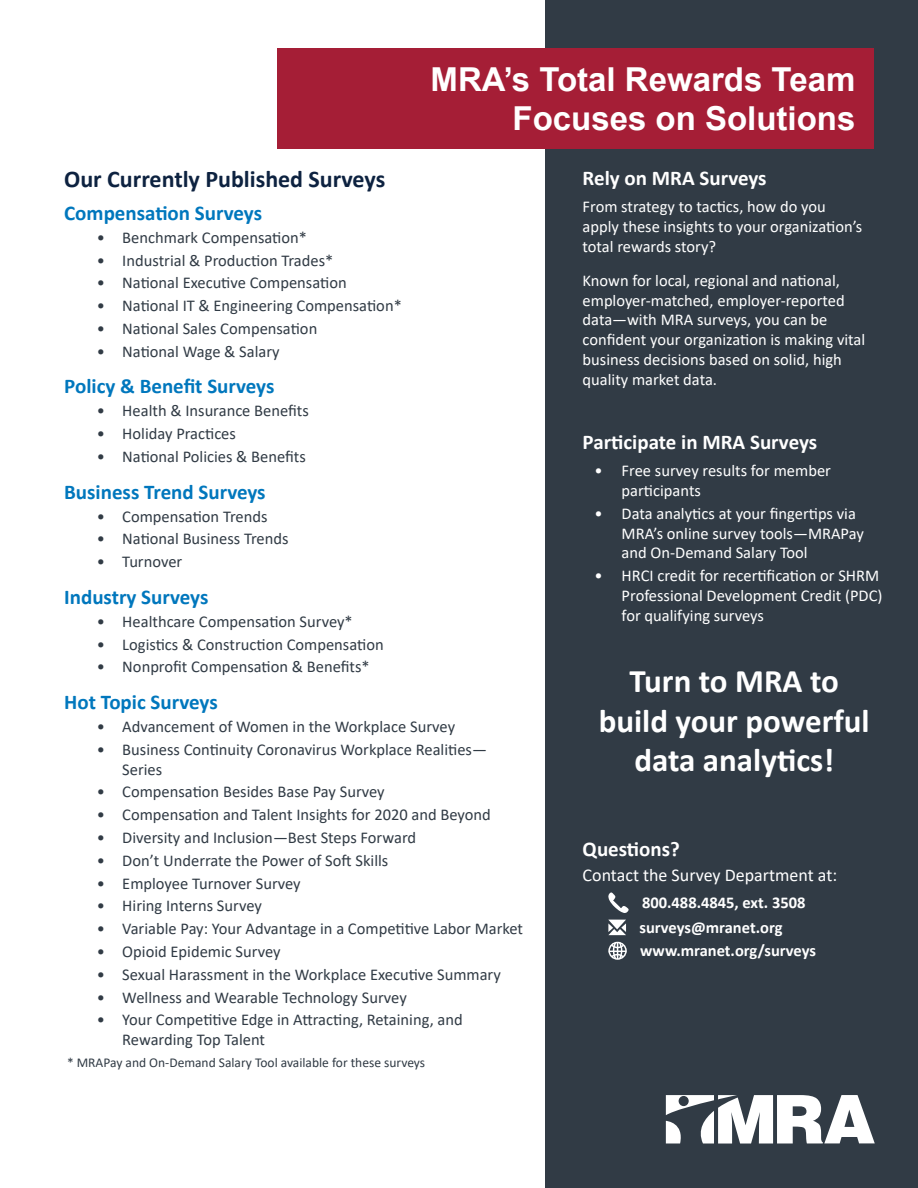
<style>
.page{position:relative;width:918px;height:1188px;background:#fff}
.page>*{position:absolute;margin:0;border:0;box-sizing:border-box;transform-origin:0 0}
.t1{font:700 33px/39.6px "Calibri";color:#fff;text-align:center}
.t2{font:700 33px/39.6px "Arial";color:#fff;text-align:right}
.t3{font:700 24px "Calibri";color:#0d2240}
.t4{font:700 21px "Calibri";color:#0077bd}
.t5{font:700 21px "Calibri";color:#fff}
.t6{font:18px "Calibri";color:#fff}
.t7{font:16.5px/19.8px "Calibri";color:#313b45}
.t8{font:16.5px/19.8px "Calibri";color:#fff}
.t9{font:700 16.5px/24px "Calibri";color:#fff}
.t10{font:13.5px "Calibri";color:#313b45}
</style>
<div class="page">
<div style="left:546px;top:0;width:372px;height:1188px;background:#313b45"></div>
<div style="left:277px;top:48px;width:597px;height:101px;background:#a51e36"></div>
<svg style="left:666px;top:1095px;width:209px;height:49px"></svg>
<svg style="left:608px;top:892px;width:21px;height:21px"></svg>
<svg style="left:608px;top:920px;width:18px;height:15px"></svg>
<div style="left:608px;top:942px;width:19px;height:18px;border:2px solid #fff;border-radius:50%"></div>
<svg style="left:609px;top:941px;width:17px;height:19px"></svg>
<h2 class="t3" style="left:64px;top:162px;width:323px">Our Currently Published Surveys</h2>
<p class="t4" style="left:64px;top:198px;width:199px">Compensation Surveys</p>
<p class="t7" style="left:97px;top:227px;width:212px">• Benchmark Compensation*</p>
<p class="t7" style="left:97px;top:250px;width:238px">• Industrial &amp; Production Trades*</p>
<p class="t7" style="left:97px;top:273px;width:251px">• National Executive Compensation</p>
<p class="t7" style="left:97px;top:295px;width:307px">• National IT &amp; Engineering Compensation*</p>
<p class="t7" style="left:97px;top:318px;width:222px">• National Sales Compensation</p>
<p class="t7" style="left:97px;top:341px;width:184px">• National Wage &amp; Salary</p>
<p class="t4" style="left:64px;top:372px;width:212px">Policy &amp; Benefit Surveys</p>
<p class="t7" style="left:97px;top:401px;width:214px">• Health &amp; Insurance Benefits</p>
<p class="t7" style="left:97px;top:423px;width:141px">• Holiday Practices</p>
<p class="t7" style="left:97px;top:446px;width:211px">• National Policies &amp; Benefits</p>
<h1 class="t2" style="left:431px;top:60px;width:426px">MRA’s Total Rewards Team<br>Focuses on Solutions</h1>
<p class="t5" style="left:583px;top:163px;width:186px">Rely on MRA Surveys</p>
<p class="t8" style="left:583px;top:196px;width:281px">From strategy to tactics, how do you apply these insights to your organization’s total rewards story?</p>
<p class="t8" style="left:583px;top:270px;width:284px">Known for local, regional and national, employer-matched, employer-reported data—with MRA surveys, you can be confident your organization is making vital business decisions based on solid, high quality market data.</p>
<p class="t5" style="left:583px;top:427px;width:236px">Participate in MRA Surveys</p>
<p class="t4" style="left:64px;top:477px;width:203px">Business Trend Surveys</p>
<p class="t7" style="left:97px;top:506px;width:172px">• Compensation Trends</p>
<p class="t7" style="left:97px;top:529px;width:193px">• National Business Trends</p>
<p class="t7" style="left:97px;top:551px;width:87px">• Turnover</p>
<p class="t4" style="left:64px;top:582px;width:146px">Industry Surveys</p>
<p class="t7" style="left:97px;top:611px;width:258px">• Healthcare Compensation Survey*</p>
<p class="t7" style="left:97px;top:634px;width:288px">• Logistics &amp; Construction Compensation</p>
<p class="t7" style="left:97px;top:657px;width:274px">• Nonprofit Compensation &amp; Benefits*</p>
<p class="t4" style="left:64px;top:687px;width:155px">Hot Topic Surveys</p>
<p class="t7" style="left:97px;top:716px;width:360px">• Advancement of Women in the Workplace Survey</p>
<p class="t7" style="left:122px;top:739px;width:366px;text-indent:-26px">• Business Continuity Coronavirus Workplace Realities—<br>Series</p>
<p class="t7" style="left:97px;top:782px;width:289px">• Compensation Besides Base Pay Survey</p>
<p class="t7" style="left:97px;top:804px;width:396px">• Compensation and Talent Insights for 2020 and Beyond</p>
<p class="t7" style="left:97px;top:827px;width:321px">• Diversity and Inclusion—Best Steps Forward</p>
<p class="t7" style="left:97px;top:850px;width:293px">• Don’t Underrate the Power of Soft Skills</p>
<p class="t7" style="left:97px;top:873px;width:205px">• Employee Turnover Survey</p>
<p class="t7" style="left:97px;top:896px;width:167px">• Hiring Interns Survey</p>
<p class="t7" style="left:97px;top:918px;width:428px">• Variable Pay: Your Advantage in a Competitive Labor Market</p>
<p class="t7" style="left:97px;top:941px;width:185px">• Opioid Epidemic Survey</p>
<p class="t7" style="left:97px;top:964px;width:406px">• Sexual Harassment in the Workplace Executive Summary</p>
<p class="t7" style="left:97px;top:987px;width:312px">• Wellness and Wearable Technology Survey</p>
<p class="t7" style="left:122px;top:1010px;width:342px;text-indent:-26px">• Your Competitive Edge in Attracting, Retaining, and<br>Rewarding Top Talent</p>
<p class="t10" style="left:67px;top:1053px;width:360px">* MRAPay and On-Demand Salary Tool available for these surveys</p>
<p class="t8" style="left:622px;top:460px;width:211px;text-indent:-27px">• Free survey results for member participants</p>
<p class="t8" style="left:622px;top:503px;width:244px;text-indent:-27px">• Data analytics at your fingertips via<br>MRA’s online survey tools—MRAPay and On-Demand Salary Tool</p>
<p class="t8" style="left:622px;top:565px;width:262px;text-indent:-27px">• HRCI credit for recertification or SHRM<br>Professional Development Credit (PDC) for qualifying surveys</p>
<h1 class="t1" style="left:599px;top:661px;width:273px">Turn to MRA to build your powerful data analytics!</h1>
<p class="t5" style="left:583px;top:834px;width:99px">Questions?</p>
<p class="t6" style="left:583px;top:863px;width:256px">Contact the Survey Department at:</p>
<p class="t9" style="left:640px;top:891px;width:178px">800.488.4845, ext. 3508 surveys@mranet.org www.mranet.org/surveys</p>
</div>
